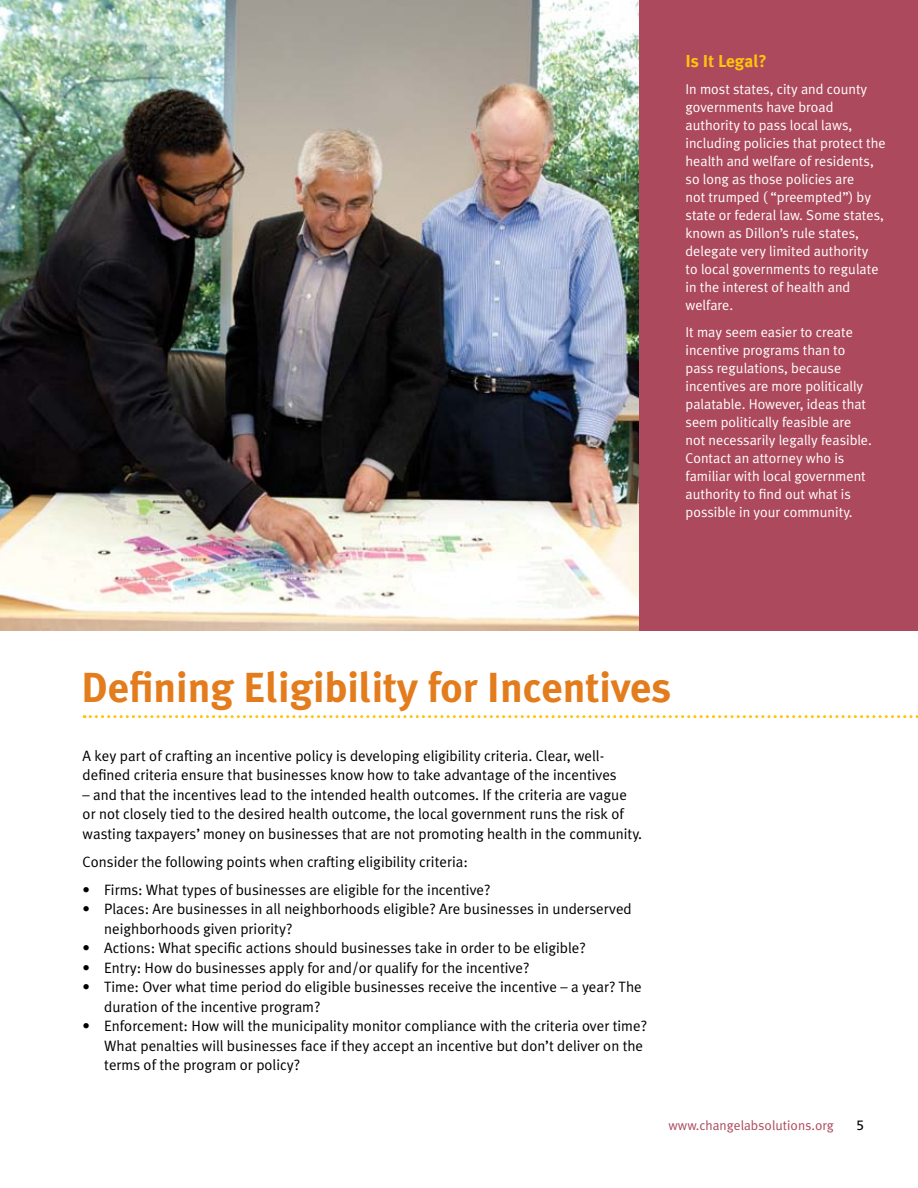
<style>
.page{position:relative;width:918px;height:1188px;background:#fff}
.page>*{position:absolute;margin:0;border:0;box-sizing:border-box;transform-origin:0 0}
.t1{font:700 42px "Meta Plus";color:#e37c1d}
.t2{font:700 17.25px "Meta Plus";color:#ffc40c}
.t3{font:15px/19.5px "Meta Plus Normal";color:#000}
.t4{font:14.25px/18px "Meta Plus Normal";color:#fff}
.t5{font:13.5px "Meta";letter-spacing:.005em;color:#ad495d}
.t6{font:13.5px "Frutiger";color:#000}
</style>
<div class="page">
<img style="left:1px;top:0;width:638px;height:630px">
<div style="left:639px;top:0;width:279px;height:630px;background:#ad495d"></div>
<svg style="left:84px;top:715px;width:834px;height:3px"></svg>
<p class="t2" style="left:686px;top:51px;width:83px">Is It Legal?</p>
<p class="t4" style="left:686px;top:80px;width:202px">In most states, city and county governments have broad authority to pass local laws, including policies that protect the health and welfare of residents, so long as those policies are<br>not trumped ( “preempted”) by state or federal law. Some states, known as Dillon’s rule states, delegate very limited authority<br>to local governments to regulate in the interest of health and welfare.</p>
<p class="t4" style="left:686px;top:323px;width:188px">It may seem easier to create incentive programs than to pass regulations, because incentives are more politically palatable. However, ideas that seem politically feasible are not necessarily legally feasible.<br>Contact an attorney who is familiar with local government authority to find out what is possible in your community.</p>
<h1 class="t1" style="left:81px;top:663px;width:592px">Defining Eligibility for Incentives</h1>
<p class="t3" style="left:83px;top:745px;width:536px">A key part of crafting an incentive policy is developing eligibility criteria. Clear, well&shy;defined criteria ensure that businesses know how to take advantage of the incentives</p>
<p class="t3" style="left:83px;top:784px;width:561px">– and that the incentives lead to the intended health outcomes. If the criteria are vague or not closely tied to the desired health outcome, the local government runs the risk of wasting taxpayers’ money on businesses that are not promoting health in the community.</p>
<p class="t3" style="left:83px;top:852px;width:387px">Consider the following points when crafting eligibility criteria:</p>
<p class="t3" style="left:83px;top:880px;width:409px">• Firms: What types of businesses are eligible for the incentive?</p>
<p class="t3" style="left:104px;top:899px;width:529px;text-indent:-22px">• Places: Are businesses in all neighborhoods eligible? Are businesses in underserved neighborhoods given priority?</p>
<p class="t3" style="left:83px;top:938px;width:505px">• Actions: What specific actions should businesses take in order to be eligible?</p>
<p class="t3" style="left:83px;top:958px;width:448px">• Entry: How do businesses apply for and/or qualify for the incentive?</p>
<p class="t3" style="left:104px;top:977px;width:539px;text-indent:-22px">• Time: Over what time period do eligible businesses receive the incentive – a year? The duration of the incentive program?</p>
<p class="t3" style="left:104px;top:1016px;width:544px;text-indent:-22px">• Enforcement: How will the municipality monitor compliance with the criteria over time?<br>What penalties will businesses face if they accept an incentive but don’t deliver on the terms of the program or policy?</p>
<p class="t5" style="left:668px;top:1117px;width:167px">www.changelabsolutions.org</p>
<p class="t6" style="left:856px;top:1117px;width:9px">5</p>
</div>
